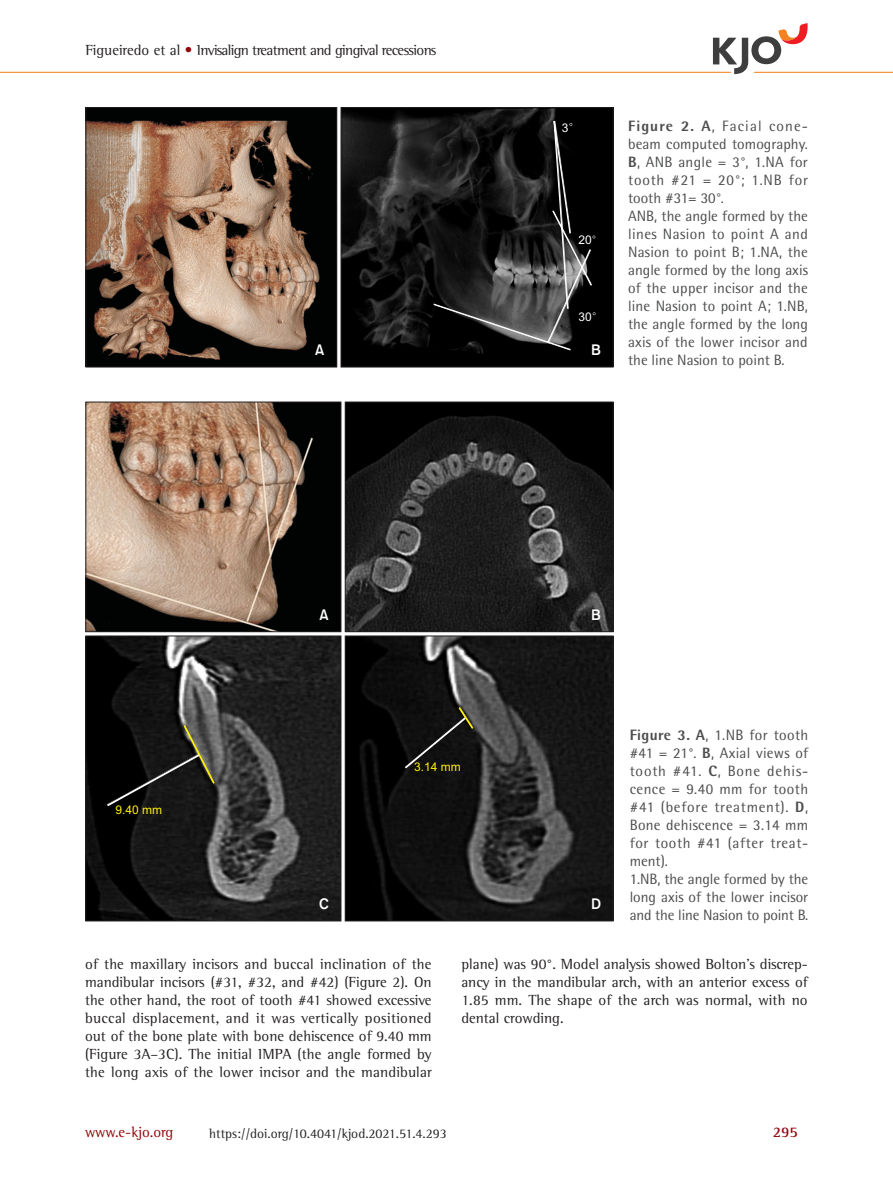
<style>
.page{position:relative;width:893px;height:1191px;background:#fff}
.page>*{position:absolute;margin:0;border:0;box-sizing:border-box;transform-origin:0 0}
.t1{font:15px/18px "Rotis Semi Sans Std";letter-spacing:.01em;color:#4b4c4d}
.t2{font:15px/18px "Rotis Semi Serif Std";color:#231f20;text-align:justify}
.t3{font:15px "Rotis Semi Serif Std";letter-spacing:-.04em;color:#231f20}
.t4{font:15px "Rotis Semi Serif Std";color:#920407}
.t5{font:15px "Gothic 725 BT Bold A";color:#fff}
.t6{font:700 15px "Rotis Semi Serif Std";color:#920407}
.t7{font:13.5px "Rotis Semi Serif Std";color:#231f20}
.t8{font:12px "Arial";color:#fff101}
.t9{font:12px "Arial";color:#fff}
.s1{color:#920407}
.s2{font-weight:800}
</style>
<div class="page">
<hr style="left:0;top:72px;width:893px;height:1px;background:#f58220">
<svg style="left:713px;top:23px;width:95px;height:51px"></svg>
<svg style="left:85px;top:107px;width:529px;height:260px;background:#524237"></svg>
<svg style="left:432px;top:120px;width:163px;height:231px;background:#242424"></svg>
<svg style="left:85px;top:401px;width:529px;height:520px;background:#3b3632"></svg>
<svg style="left:105px;top:723px;width:111px;height:84px;background:#1f1e1c"></svg>
<svg style="left:403px;top:705px;width:72px;height:65px;background:#1c1c1a"></svg>
<p class="t3" style="left:85px;top:41px;width:353px">Figueiredo et al <span class="s1">•</span> Invisalign treatment and gingival recessions</p>
<p class="t9" style="left:562px;top:121px;width:8px">3</p>
<p class="t9" style="left:578px;top:233px;width:15px">20</p>
<p class="t9" style="left:578px;top:310px;width:15px">30</p>
<p class="t5" style="left:315px;top:341px;width:11px">A</p>
<p class="t5" style="left:591px;top:341px;width:11px">B</p>
<p class="t1" style="left:628px;top:117px;width:181px"><span class="s2">Figure 2. A</span>, Facial cone&shy;beam computed tomography.<br><span class="s2">B</span>, ANB angle = 3°, 1.NA for tooth #21 = 20°; 1.NB for tooth #31= 30°.<br>ANB, the angle formed by the lines Nasion to point A and<br>Nasion to point B; 1.NA, the angle formed by the long axis of the upper incisor and the line Nasion to point A; 1.NB, the angle formed by the long axis of the lower incisor and the line Nasion to point B.</p>
<p class="t8" style="left:115px;top:803px;width:48px">9.40 mm</p>
<p class="t5" style="left:319px;top:606px;width:11px">A</p>
<p class="t5" style="left:591px;top:606px;width:11px">B</p>
<p class="t8" style="left:414px;top:760px;width:48px">3.14 mm</p>
<p class="t5" style="left:319px;top:895px;width:11px">C</p>
<p class="t5" style="left:591px;top:895px;width:12px">D</p>
<p class="t1" style="left:630px;top:725px;width:180px"><span class="s2">Figure 3. A</span>, 1.NB for tooth #41 = 21°. <span class="s2">B</span>, Axial views of tooth #41. <span class="s2">C</span>, Bone dehis&shy;cence = 9.40 mm for tooth #41 (before treatment). <span class="s2">D</span>,<br>Bone dehiscence = 3.14 mm for tooth #41 (after treat&shy;ment).<br>1.NB, the angle formed by the long axis of the lower incisor and the line Nasion to point B.</p>
<p class="t2" style="left:85px;top:954px;width:348px">of the maxillary incisors and buccal inclination of the mandibular incisors (#31, #32, and #42) (Figure 2). On the other hand, the root of tooth #41 showed excessive buccal displacement, and it was vertically positioned out of the bone plate with bone dehiscence of 9.40 mm (Figure 3A–3C). The initial IMPA (the angle formed by the long axis of the lower incisor and the mandibular</p>
<p class="t2" style="left:461px;top:954px;width:348px">plane) was 90°. Model analysis showed Bolton’s discrep&shy;ancy in the mandibular arch, with an anterior excess of 1.85 mm. The shape of the arch was normal, with no dental crowding.</p>
<p class="t4" style="left:85px;top:1122px;width:90px">www.e-kjo.org</p>
<p class="t7" style="left:209px;top:1125px;width:239px">https://doi.org/10.4041/kjod.2021.51.4.293</p>
<p class="t6" style="left:773px;top:1122px;width:27px">295</p>
</div>
